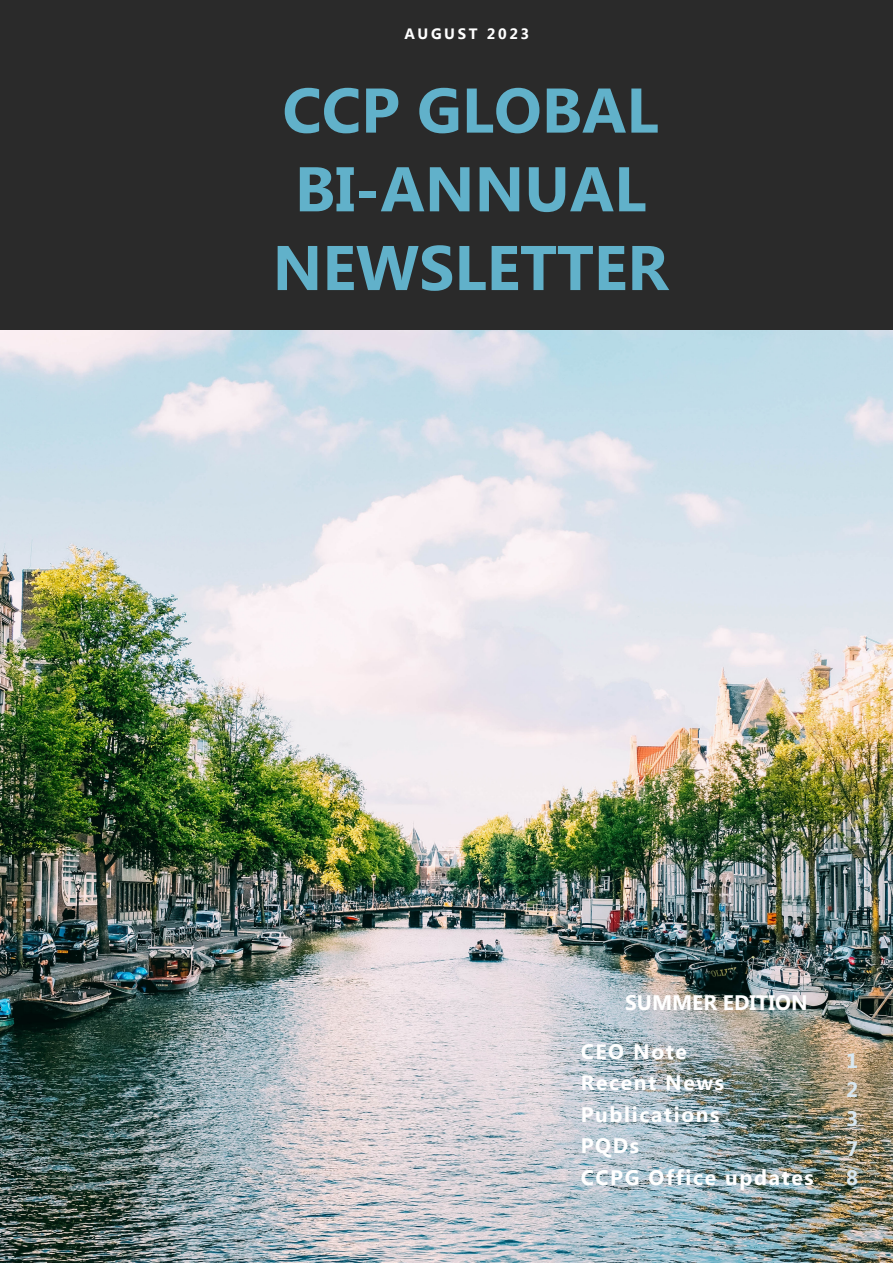
<style>
.page{position:relative;width:893px;height:1264px;background:#fff}
.page>*{position:absolute;margin:0;border:0;box-sizing:border-box;transform-origin:0 0}
.t1{font:700 63px "Segoe UI";color:#61b1ca}
.t2{font:700 21px "Segoe UI";letter-spacing:.075em;color:#fff}
.t3{font:700 21px "Segoe UI";color:#fff}
.t4{font:700 21px "Segoe UI";color:#d8e7f0}
.t5{font:700 15px "Segoe UI";letter-spacing:.175em;color:#fff}
</style>
<div class="page">
<div style="left:0;top:0;width:892px;height:344px;background:#2a2a2a"></div>
<img style="left:0;top:330px;width:892px;height:932px">
<p class="t5" style="left:404px;top:23px;width:126px">AUGUST 2023</p>
<p class="t1" style="left:282px;top:65px;width:377px">CCP GLOBAL</p>
<p class="t1" style="left:295px;top:143px;width:353px">BI-ANNUAL</p>
<p class="t1" style="left:272px;top:222px;width:397px">NEWSLETTER</p>
<p class="t3" style="left:625px;top:987px;width:184px">SUMMER EDITION</p>
<p class="t2" style="left:580px;top:1036px;width:108px">CEO Note</p>
<p class="t2" style="left:580px;top:1067px;width:145px">Recent News</p>
<p class="t2" style="left:580px;top:1099px;width:140px">Publications</p>
<p class="t2" style="left:580px;top:1130px;width:60px">PQDs</p>
<p class="t2" style="left:580px;top:1162px;width:234px">CCPG Office updates</p>
<p class="t4" style="left:846px;top:1045px;width:14px">1</p>
<p class="t4" style="left:846px;top:1074px;width:14px">2</p>
<p class="t4" style="left:846px;top:1103px;width:14px">3</p>
<p class="t4" style="left:846px;top:1132px;width:14px">7</p>
<p class="t4" style="left:846px;top:1162px;width:14px">8</p>
</div>
